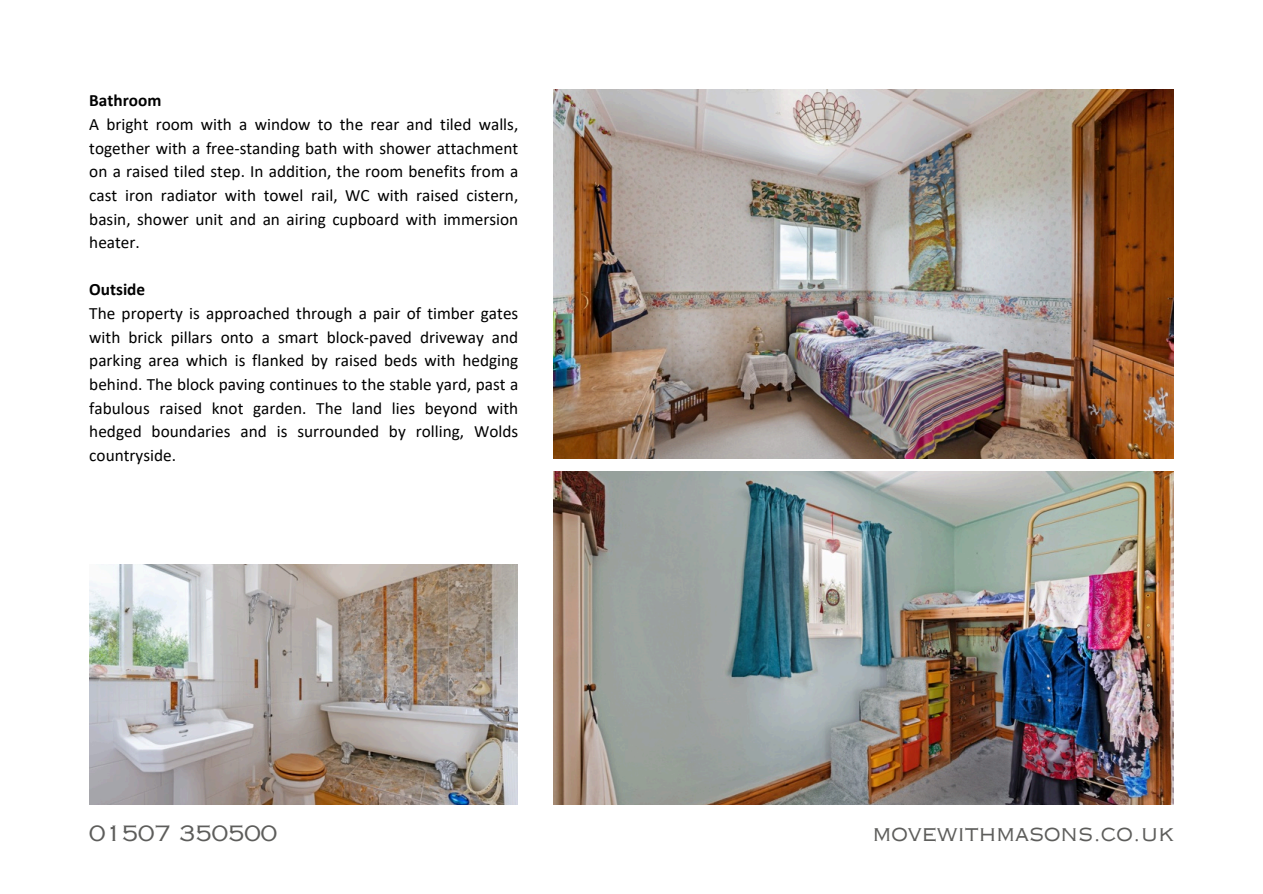
<style>
.page{position:relative;width:1263px;height:894px;background:#fff}
.page>*{position:absolute;margin:0;border:0;box-sizing:border-box;transform-origin:0 0}
.t1{font:21px "Copperplate Gothic LT Pro 32 AB";color:#5d5d5b}
.t2{font:17.25px/23.7px "Calibri";color:#000;text-align:justify}
.t3{font:700 17.25px "Calibri";color:#000}
</style>
<div class="page">
<img style="left:89px;top:564px;width:429px;height:240px">
<img style="left:554px;top:89px;width:619px;height:369px">
<img style="left:554px;top:471px;width:619px;height:333px">
<p class="t3" style="left:89px;top:93px;width:74px">Bathroom</p>
<p class="t2" style="left:89px;top:114px;width:431px">A bright room with a window to the rear and tiled walls, together with a free-standing bath with shower attachment on a raised tiled step. In addition, the room benefits from a cast iron radiator with towel rail, WC with raised cistern, basin, shower unit and an airing cupboard with immersion heater.</p>
<p class="t3" style="left:89px;top:282px;width:57px">Outside</p>
<p class="t2" style="left:89px;top:303px;width:430px">The property is approached through a pair of timber gates with brick pillars onto a smart block-paved driveway and parking area which is flanked by raised beds with hedging behind. The block paving continues to the stable yard, past a fabulous raised knot garden. The land lies beyond with hedged boundaries and is surrounded by rolling, Wolds countryside.</p>
<p class="t1" style="left:89px;top:825px;width:189px">01507 350500</p>
<p class="t1" style="left:873px;top:825px;width:302px">MOVEWITHMASONS.CO.UK</p>
</div>
